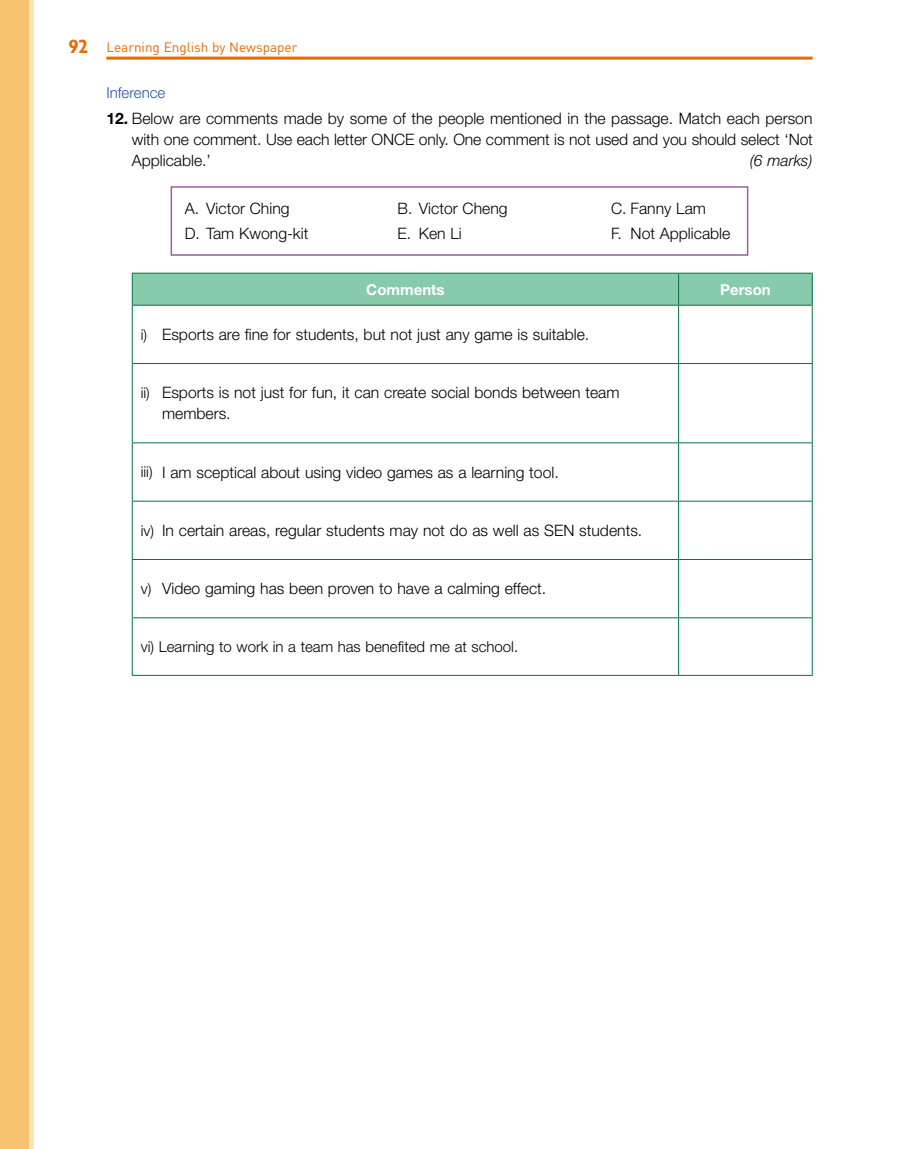
<style>
.page{position:relative;width:919px;height:1149px;background:#fff}
.page>*{position:absolute;margin:0;border:0;box-sizing:border-box;transform-origin:0 0}
.t1{font:300 15.75px/21px "Helvetica Neue";color:#000;text-align:justify}
.t2{font:italic 300 15.75px "Helvetica Neue";color:#000}
.t3{font:300 15px "Helvetica Neue";color:#000}
.t4{font:700 15px "Helvetica Neue";color:#fff}
.t5{font:300 15px "Helvetica Neue";color:#2b539e}
.t6{font:13.5px "DIN";color:#e66b01}
.s1{font-family:"Gill Sans";font-weight:700;font-stretch:condensed;font-size:19.5px}
.s2{font-weight:700}
.s3{font-size:15px}
</style>
<div class="page">
<svg style="left:28px;top:0;width:6px;height:1148px;background:#fbdcad"></svg>
<div style="left:0;top:0;width:28px;height:1148px;background:#f9c270"></div>
<hr style="left:106px;top:57px;width:706px;height:3px;background:#e66b01">
<div style="left:171px;top:186px;width:577px;height:70px;border:2px solid #9c5ea3"></div>
<div style="left:133px;top:274px;width:678px;height:31px;background:#87caac"></div>
<hr style="left:132px;top:273px;width:546px;height:1px;background:#00743f">
<hr style="left:132px;top:273px;width:1px;height:32px;background:#00743f">
<hr style="left:678px;top:273px;width:134px;height:1px;background:#00743f">
<hr style="left:678px;top:273px;width:1px;height:32px;background:#00743f">
<hr style="left:811px;top:273px;width:1px;height:32px;background:#00743f">
<hr style="left:132px;top:305px;width:546px;height:1px;background:#00743f">
<hr style="left:132px;top:305px;width:1px;height:58px;background:#00743f">
<hr style="left:678px;top:305px;width:134px;height:1px;background:#00743f">
<hr style="left:678px;top:305px;width:1px;height:58px;background:#00743f">
<hr style="left:811px;top:305px;width:1px;height:58px;background:#00743f">
<hr style="left:132px;top:363px;width:546px;height:1px;background:#00743f">
<hr style="left:132px;top:364px;width:1px;height:78px;background:#00743f">
<hr style="left:678px;top:363px;width:134px;height:1px;background:#00743f">
<hr style="left:678px;top:364px;width:1px;height:78px;background:#00743f">
<hr style="left:811px;top:364px;width:1px;height:78px;background:#00743f">
<hr style="left:132px;top:442px;width:546px;height:1px;background:#00743f">
<hr style="left:132px;top:443px;width:1px;height:57px;background:#00743f">
<hr style="left:678px;top:442px;width:134px;height:1px;background:#00743f">
<hr style="left:678px;top:443px;width:1px;height:57px;background:#00743f">
<hr style="left:811px;top:443px;width:1px;height:57px;background:#00743f">
<hr style="left:132px;top:500px;width:546px;height:1px;background:#00743f">
<hr style="left:132px;top:501px;width:1px;height:58px;background:#00743f">
<hr style="left:678px;top:500px;width:134px;height:1px;background:#00743f">
<hr style="left:678px;top:501px;width:1px;height:58px;background:#00743f">
<hr style="left:811px;top:501px;width:1px;height:58px;background:#00743f">
<hr style="left:132px;top:559px;width:546px;height:1px;background:#00743f">
<hr style="left:132px;top:559px;width:1px;height:58px;background:#00743f">
<hr style="left:678px;top:559px;width:134px;height:1px;background:#00743f">
<hr style="left:678px;top:559px;width:1px;height:58px;background:#00743f">
<hr style="left:811px;top:559px;width:1px;height:58px;background:#00743f">
<hr style="left:132px;top:617px;width:546px;height:1px;background:#00743f">
<hr style="left:132px;top:618px;width:1px;height:56px;background:#00743f">
<hr style="left:678px;top:617px;width:134px;height:1px;background:#00743f">
<hr style="left:678px;top:618px;width:1px;height:56px;background:#00743f">
<hr style="left:811px;top:618px;width:1px;height:56px;background:#00743f">
<hr style="left:132px;top:674px;width:546px;height:1px;background:#00743f">
<hr style="left:678px;top:674px;width:134px;height:1px;background:#00743f">
<p class="t6" style="left:68px;top:38px;width:230px"><span class="s1">92</span> Learning English by Newspaper</p>
<p class="t5" style="left:106px;top:83px;width:60px">Inference</p>
<p class="t1" style="left:132px;top:107px;width:682px;text-indent:-26px"><span class="s2">12.</span> Below are comments made by some of the people mentioned in the passage. Match each person with one comment. Use each letter ONCE only. One comment is not used and you should select ‘Not Applicable.’</p>
<p class="t2" style="left:749px;top:151px;width:64px">(6 marks)</p>
<p class="t1" style="left:185px;top:197px;width:106px">A. Victor Ching</p>
<p class="t1" style="left:397px;top:197px;width:111px">B. Victor Cheng</p>
<p class="t1" style="left:611px;top:197px;width:96px">C. Fanny Lam</p>
<p class="t1" style="left:185px;top:223px;width:125px">D. Tam Kwong-kit</p>
<p class="t1" style="left:397px;top:223px;width:66px">E. Ken Li</p>
<p class="t1" style="left:611px;top:223px;width:121px">F. Not Applicable</p>
<p class="t4" style="left:366px;top:280px;width:80px">Comments</p>
<p class="t4" style="left:720px;top:280px;width:52px">Person</p>
<p class="t1" style="left:141px;top:323px;width:450px"><span class="s3">i)</span> Esports are fine for students, but not just any game is suitable.</p>
<p class="t1" style="left:162px;top:382px;width:459px;text-indent:-21px"><span class="s3">ii)</span> Esports is not just for fun, it can create social bonds between team members.</p>
<p class="t1" style="left:141px;top:461px;width:419px"><span class="s3">iii)</span> I am sceptical about using video games as a learning tool.</p>
<p class="t1" style="left:141px;top:519px;width:503px"><span class="s3">iv)</span> In certain areas, regular students may not do as well as SEN students.</p>
<p class="t1" style="left:141px;top:577px;width:407px"><span class="s3">v)</span> Video gaming has been proven to have a calming effect.</p>
<p class="t3" style="left:141px;top:637px;width:379px">vi) Learning to work in a team has benefited me at school.</p>
</div>
